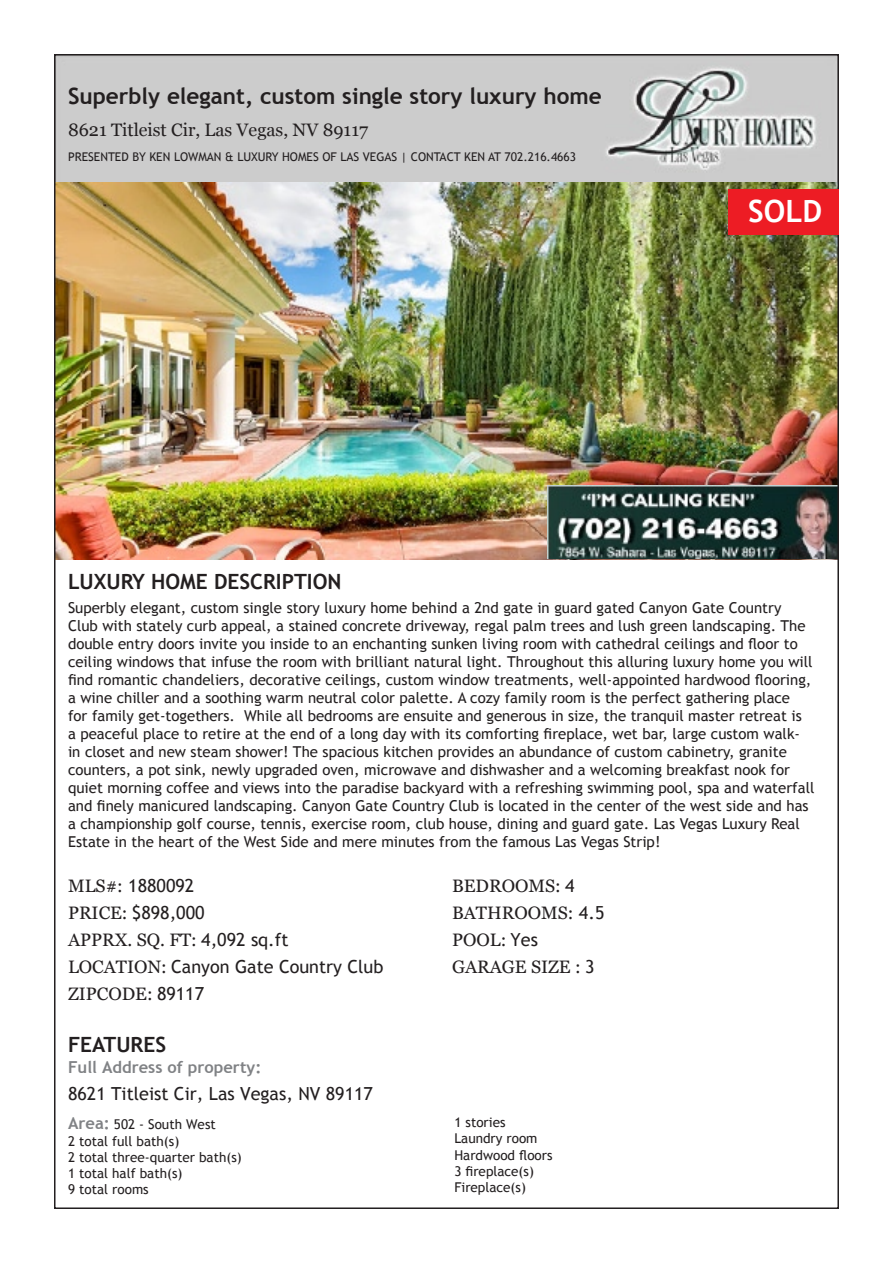
<style>
.page{position:relative;width:893px;height:1263px;background:#fff}
.page>*{position:absolute;margin:0;border:0;box-sizing:border-box;transform-origin:0 0}
.t1{font:700 30.6px "Trebuchet MS";color:#fff}
.t2{font:700 22.5px "Trebuchet MS";color:#231f20}
.t3{font:700 21px "Trebuchet MS";color:#231f20}
.t4{font:18px "Georgia";color:#231f20}
.t5{font:18px "Trebuchet MS";color:#231f20}
.t6{font:700 16.5px "Trebuchet MS";color:#808285}
.t7{font:15px/18px "Trebuchet MS";color:#231f20}
.t8{font:13.5px/16.2px "Trebuchet MS";color:#231f20}
.t9{font:12px "Trebuchet MS";color:#231f20}
.s1{font-family:"Georgia"}
.s2{font-family:"Trebuchet MS"}
.s3{font-weight:700;font-size:16.5px;color:#808285}
</style>
<div class="page">
<img style="left:57px;top:57px;width:779px;height:502px">
<img style="left:548px;top:485px;width:288px;height:74px">
<div style="left:729px;top:189px;width:110px;height:45px;background:#ed1c24"></div>
<h2 class="t2" style="left:68px;top:82px;width:535px">Superbly elegant, custom single story luxury home</h2>
<p class="t4" style="left:68px;top:119px;width:302px">8621 Titleist Cir, Las Vegas, NV 89117</p>
<p class="t9" style="left:68px;top:150px;width:510px">Presented by Ken Lowman &amp; Luxury Homes of Las Vegas | Contact Ken at 702.216.4663</p>
<h3 class="t3" style="left:68px;top:568px;width:275px">Luxury Home description</h3>
<h1 class="t1" style="left:748px;top:192px;width:72px">SOLD</h1>
<p class="t7" style="left:68px;top:599px;width:748px">Superbly elegant, custom single story luxury home behind a 2nd gate in guard gated Canyon Gate Country Club with stately curb appeal, a stained concrete driveway, regal palm trees and lush green landscaping. The double entry doors invite you inside to an enchanting sunken living room with cathedral ceilings and floor to ceiling windows that infuse the room with brilliant natural light. Throughout this alluring luxury home you will find romantic chandeliers, decorative ceilings, custom window treatments, well-appointed hardwood flooring, a wine chiller and a soothing warm neutral color palette. A cozy family room is the perfect gathering place<br>for family get-togethers. While all bedrooms are ensuite and generous in size, the tranquil master retreat is<br>a peaceful place to retire at the end of a long day with its comforting fireplace, wet bar, large custom walk&shy;in closet and new steam shower! The spacious kitchen provides an abundance of custom cabinetry, granite counters, a pot sink, newly upgraded oven, microwave and dishwasher and a welcoming breakfast nook for quiet morning coffee and views into the paradise backyard with a refreshing swimming pool, spa and waterfall and finely manicured landscaping. Canyon Gate Country Club is located in the center of the west side and has a championship golf course, tennis, exercise room, club house, dining and guard gate. Las Vegas Luxury Real Estate in the heart of the West Side and mere minutes from the famous Las Vegas Strip!</p>
<p class="t5" style="left:68px;top:875px;width:128px"><span class="s1">MLS#:</span> 1880092</p>
<p class="t4" style="left:452px;top:875px;width:124px">BEDROOMS: <span class="s2">4</span></p>
<p class="t5" style="left:68px;top:902px;width:138px"><span class="s1">PRICE:</span> $898,000</p>
<p class="t4" style="left:452px;top:902px;width:154px">BATHROOMS: <span class="s2">4.5</span></p>
<p class="t4" style="left:68px;top:929px;width:222px">APPRX. SQ. FT: <span class="s2">4,092 sq.ft</span></p>
<p class="t4" style="left:452px;top:929px;width:87px">POOL: <span class="s2">Yes</span></p>
<p class="t5" style="left:68px;top:956px;width:317px"><span class="s1">LOCATION:</span> Canyon Gate Country Club</p>
<p class="t4" style="left:452px;top:956px;width:144px">GARAGE SIZE : <span class="s2">3</span></p>
<p class="t4" style="left:68px;top:983px;width:138px">ZIPCODE: <span class="s2">89117</span></p>
<h3 class="t3" style="left:68px;top:1032px;width:98px">features</h3>
<p class="t6" style="left:68px;top:1057px;width:195px">Full Address of property:</p>
<p class="t5" style="left:68px;top:1083px;width:306px">8621 Titleist Cir, Las Vegas, NV 89117</p>
<p class="t8" style="left:68px;top:1117px;width:175px"><span class="s3">Area:</span> 502 - South West<br>2 total full bath(s)<br>2 total three-quarter bath(s)<br>1 total half bath(s)<br>9 total rooms</p>
<p class="t8" style="left:454px;top:1114px;width:100px">1 stories<br>Laundry room<br>Hardwood floors<br>3 fireplace(s)<br>Fireplace(s)</p>
</div>
